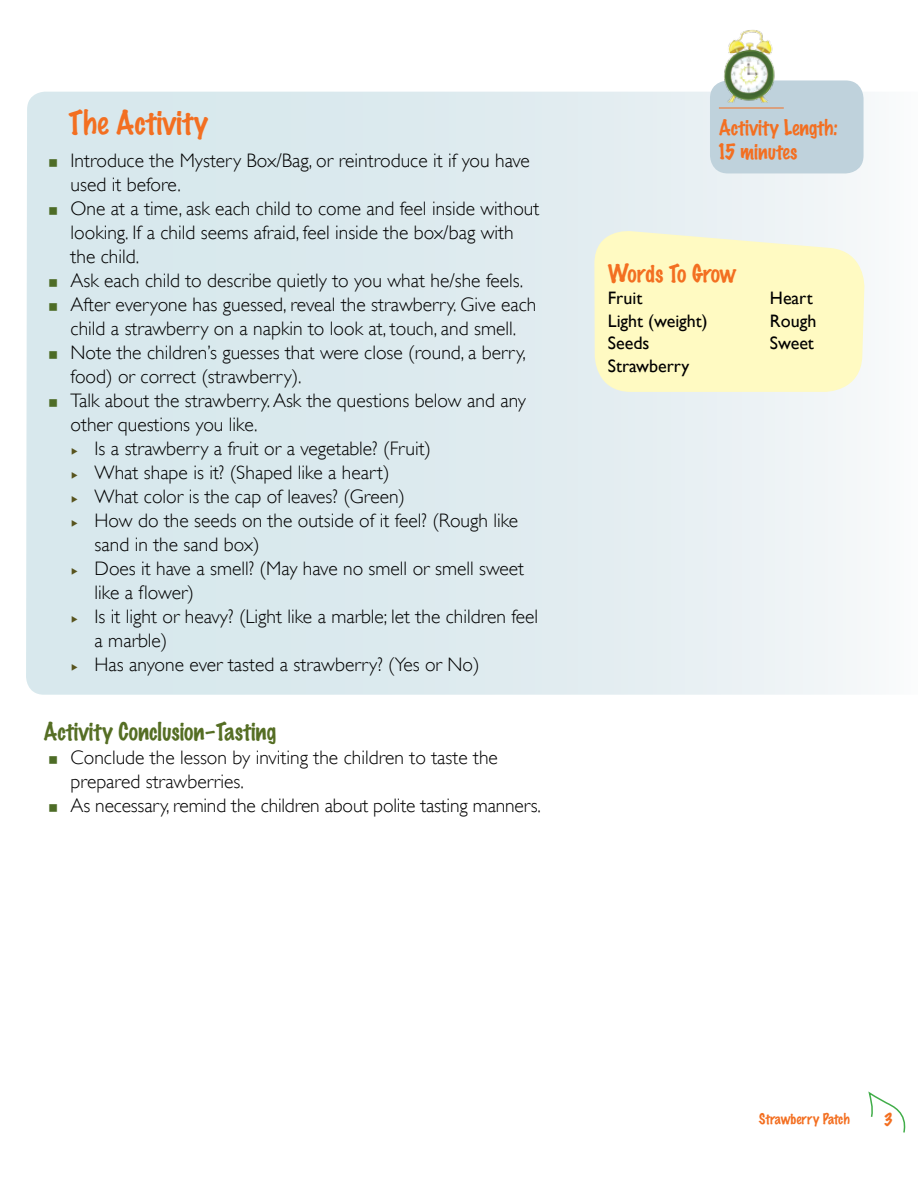
<style>
.page{position:relative;width:918px;height:1188px;background:#fff}
.page>*{position:absolute;margin:0;border:0;box-sizing:border-box;transform-origin:0 0}
.t1{font:100 30px "Marker Felt";color:#f36f21}
.t2{font:100 22.5px "Marker Felt";color:#556e24}
.t3{font:100 22.5px "Marker Felt";color:#f36f21}
.t4{font:300 19.5px/24px "Gill Sans";color:#000}
.t5{font:100 19.5px/24px "Marker Felt";color:#f36f21}
.t6{font:18px "Gill Sans";color:#000}
.t7{font:100 16.5px "Marker Felt";color:#f36f21}
.t8{font:100 13.5px "Marker Felt";color:#f36f21}
.s1{color:#58541e}
</style>
<div class="page">
<svg style="left:868px;top:1093px;width:38px;height:40px"></svg>
<svg style="left:26px;top:92px;width:838px;height:603px;background:#deebef"></svg>
<div style="left:710px;top:80px;width:154px;height:93px;background:#bfd2dc;border-radius:18px"></div>
<hr style="left:719px;top:108px;width:65px;height:1px;background:#f36f21">
<svg style="left:594px;top:228px;width:271px;height:164px;background:#fdf9c7"></svg>
<img style="left:722px;top:30px;width:56px;height:73px">
<svg style="left:50px;top:159px;width:7px;height:7px"></svg>
<svg style="left:50px;top:207px;width:7px;height:7px"></svg>
<svg style="left:50px;top:279px;width:7px;height:7px"></svg>
<svg style="left:50px;top:303px;width:7px;height:7px"></svg>
<svg style="left:50px;top:351px;width:7px;height:7px"></svg>
<svg style="left:50px;top:399px;width:7px;height:7px"></svg>
<h1 class="t1" style="left:68px;top:108px;width:141px">The Activity</h1>
<p class="t4" style="left:71px;top:148px;width:461px">Introduce the Mystery Box/Bag, or reintroduce it if you have</p>
<p class="t4" style="left:71px;top:172px;width:112px">used it before.</p>
<p class="t4" style="left:71px;top:196px;width:470px">One at a time, ask each child to come and feel inside without</p>
<p class="t4" style="left:71px;top:220px;width:445px">looking. If a child seems afraid, feel inside the box/bag with</p>
<p class="t4" style="left:71px;top:244px;width:70px">the child.</p>
<p class="t4" style="left:71px;top:268px;width:454px">Ask each child to describe quietly to you what he/she feels.</p>
<p class="t4" style="left:71px;top:292px;width:467px">After everyone has guessed, reveal the strawberry. Give each</p>
<p class="t4" style="left:71px;top:316px;width:447px">child a strawberry on a napkin to look at, touch, and smell.</p>
<p class="t4" style="left:71px;top:340px;width:457px">Note the children’s guesses that were close (round, a berry,</p>
<p class="t4" style="left:71px;top:364px;width:233px">food) or correct (strawberry).</p>
<p class="t4" style="left:71px;top:388px;width:457px">Talk about the strawberry. Ask the questions below and any</p>
<p class="t4" style="left:71px;top:412px;width:189px">other questions you like.</p>
<p class="t4" style="left:71px;top:436px;width:362px"><span class="s1">▶</span> Is a strawberry a fruit or a vegetable? (Fruit)</p>
<p class="t4" style="left:71px;top:460px;width:320px"><span class="s1">▶</span> What shape is it? (Shaped like a heart)</p>
<p class="t4" style="left:71px;top:484px;width:336px"><span class="s1">▶</span> What color is the cap of leaves? (Green)</p>
<p class="t4" style="left:71px;top:508px;width:449px"><span class="s1">▶</span> How do the seeds on the outside of it feel? (Rough like</p>
<p class="t4" style="left:95px;top:532px;width:167px">sand in the sand box)</p>
<p class="t4" style="left:71px;top:556px;width:455px"><span class="s1">▶</span> Does it have a smell? (May have no smell or smell sweet</p>
<p class="t4" style="left:95px;top:580px;width:101px">like a flower)</p>
<p class="t4" style="left:71px;top:604px;width:469px"><span class="s1">▶</span> Is it light or heavy? (Light like a marble; let the children feel</p>
<p class="t4" style="left:95px;top:628px;width:74px">a marble)</p>
<p class="t4" style="left:71px;top:652px;width:411px"><span class="s1">▶</span> Has anyone ever tasted a strawberry? (Yes or No)</p>
<p class="t2" style="left:44px;top:720px;width:234px">Activity Conclusion–Tasting</p>
<p class="t4" style="left:71px;top:745px;width:472px">Conclude the lesson by inviting the children to taste the prepared strawberries.<br>As necessary, remind the children about polite tasting manners.</p>
<p class="t5" style="left:719px;top:117px;width:120px">Activity Length:<br>15 minutes</p>
<p class="t3" style="left:608px;top:262px;width:130px">Words To Grow</p>
<p class="t6" style="left:608px;top:288px;width:36px">Fruit</p>
<p class="t6" style="left:770px;top:288px;width:44px">Heart</p>
<p class="t6" style="left:608px;top:310px;width:101px">Light (weight)</p>
<p class="t6" style="left:770px;top:310px;width:48px">Rough</p>
<p class="t6" style="left:608px;top:333px;width:43px">Seeds</p>
<p class="t6" style="left:770px;top:333px;width:46px">Sweet</p>
<p class="t6" style="left:608px;top:355px;width:83px">Strawberry</p>
<p class="t8" style="left:759px;top:1112px;width:92px">Strawberry Patch</p>
<p class="t7" style="left:884px;top:1111px;width:10px">3</p>
</div>
